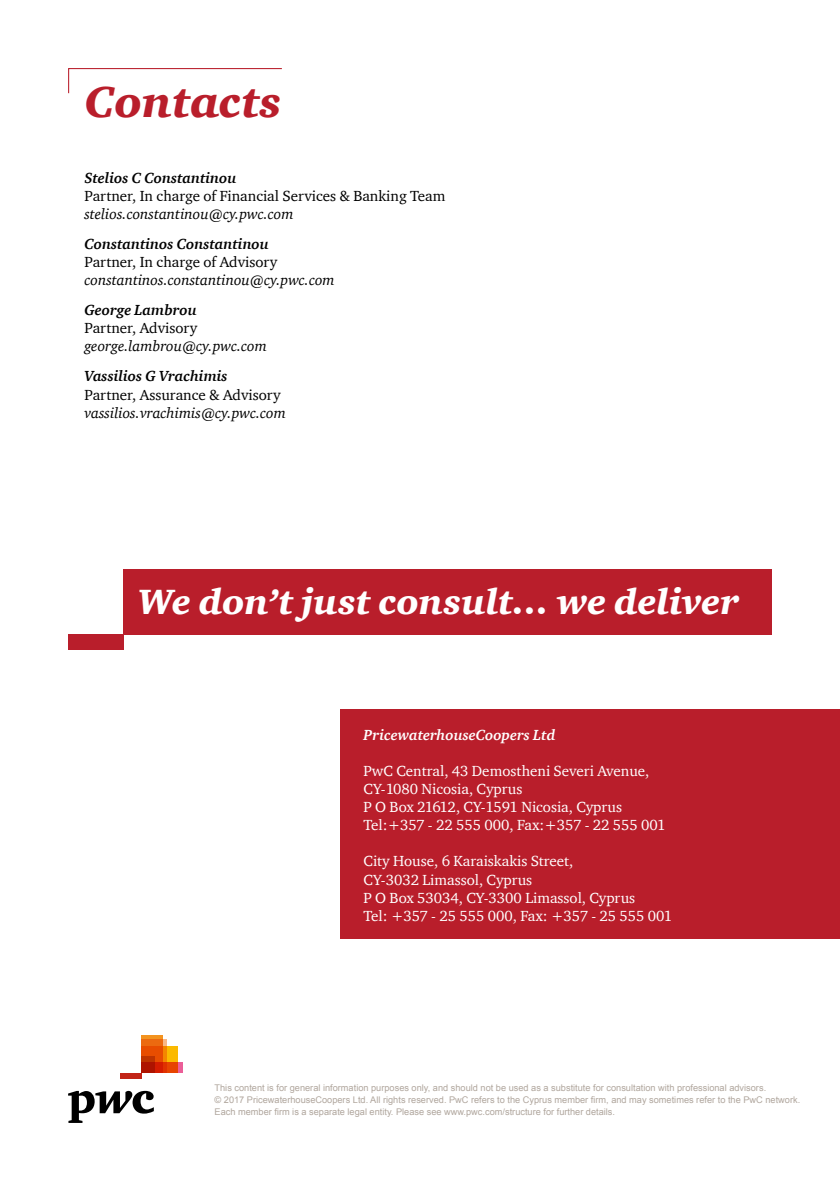
<style>
.page{position:relative;width:840px;height:1191px;background:#fff}
.page>*{position:absolute;margin:0;border:0;box-sizing:border-box;transform-origin:0 0}
.t1{font:italic 900 44.4px "ITC Charter Com";color:#b91e2b}
.t2{font:italic 900 36px "ITC Charter Com";color:#fff}
.t3{font:15px/18px "ITC Charter Com";color:#fff}
.t4{font:italic 15px "ITC Charter Com";color:#000}
.t5{font:15px "ITC Charter Com";color:#000}
.t6{font:italic 700 15px "ITC Charter Com";color:#000}
.t7{font:italic 700 15px "ITC Charter Com";color:#fff}
.t8{font:9.2px/12px "Arial";color:#b0a69d}
</style>
<div class="page">
<div style="left:141px;top:1046px;width:37px;height:27px;background:#fbba00"></div>
<svg style="left:167px;top:1062px;width:16px;height:11px"></svg>
<svg style="left:163px;top:1039px;width:4px;height:34px"></svg>
<svg style="left:141px;top:1035px;width:22px;height:38px"></svg>
<svg style="left:141px;top:1057px;width:14px;height:16px"></svg>
<div style="left:120px;top:1073px;width:21px;height:5px;background:#c22417"></div>
<svg style="left:68px;top:1090px;width:86px;height:33px"></svg>
<div style="left:340px;top:709px;width:499px;height:229px;background:#b91e2b"></div>
<div style="left:123px;top:569px;width:648px;height:66px;background:#b91e2b"></div>
<div style="left:68px;top:635px;width:55px;height:15px;background:#b91e2b"></div>
<svg style="left:68px;top:68px;width:214px;height:26px"></svg>
<h1 class="t1" style="left:84px;top:74px;width:198px">Contacts</h1>
<h3 class="t6" style="left:84px;top:169px;width:153px">Stelios C Constantinou</h3>
<h3 class="t5" style="left:84px;top:187px;width:362px">Partner, In charge of Financial Services &amp; Banking Team</h3>
<h3 class="t4" style="left:84px;top:205px;width:210px">stelios.constantinou@cy.pwc.com</h3>
<h3 class="t6" style="left:84px;top:235px;width:186px">Constantinos Constantinou</h3>
<h3 class="t5" style="left:84px;top:253px;width:194px">Partner, In charge of Advisory</h3>
<h3 class="t4" style="left:84px;top:271px;width:252px">constantinos.constantinou@cy.pwc.com</h3>
<h3 class="t6" style="left:84px;top:301px;width:114px">George Lambrou</h3>
<h3 class="t5" style="left:84px;top:319px;width:114px">Partner, Advisory</h3>
<h3 class="t4" style="left:84px;top:337px;width:184px">george.lambrou@cy.pwc.com</h3>
<h3 class="t6" style="left:84px;top:367px;width:145px">Vassilios G Vrachimis</h3>
<h3 class="t5" style="left:84px;top:385px;width:197px">Partner, Assurance &amp; Advisory</h3>
<h3 class="t4" style="left:84px;top:403px;width:203px">vassilios.vrachimis@cy.pwc.com</h3>
<h2 class="t2" style="left:138px;top:580px;width:602px">We don’t just consult… we deliver</h2>
<h3 class="t7" style="left:363px;top:726px;width:193px">PricewaterhouseCoopers Ltd</h3>
<h3 class="t3" style="left:363px;top:762px;width:303px">PwC Central, 43 Demostheni Severi Avenue, CY-1080 Nicosia, Cyprus<br>P O Box 21612, CY-1591 Nicosia, Cyprus Tel:+357 - 22 555 000, Fax:+357 - 22 555 001</h3>
<h3 class="t3" style="left:363px;top:852px;width:310px">City House, 6 Karaiskakis Street,<br>CY-3032 Limassol, Cyprus<br>P O Box 53034, CY-3300 Limassol, Cyprus<br>Tel: +357 - 25 555 000, Fax: +357 - 25 555 001</h3>
<p class="t8" style="left:214px;top:1081px;width:587px">This content is for general information purposes only, and should not be used as a substitute for consultation with professional advisors.<br>© 2017 PricewaterhouseCoopers Ltd. All rights reserved. PwC refers to the Cyprus member firm, and may sometimes refer to the PwC network.<br>Each member firm is a separate legal entity. Please see www.pwc.com/structure for further details.</p>
</div>
